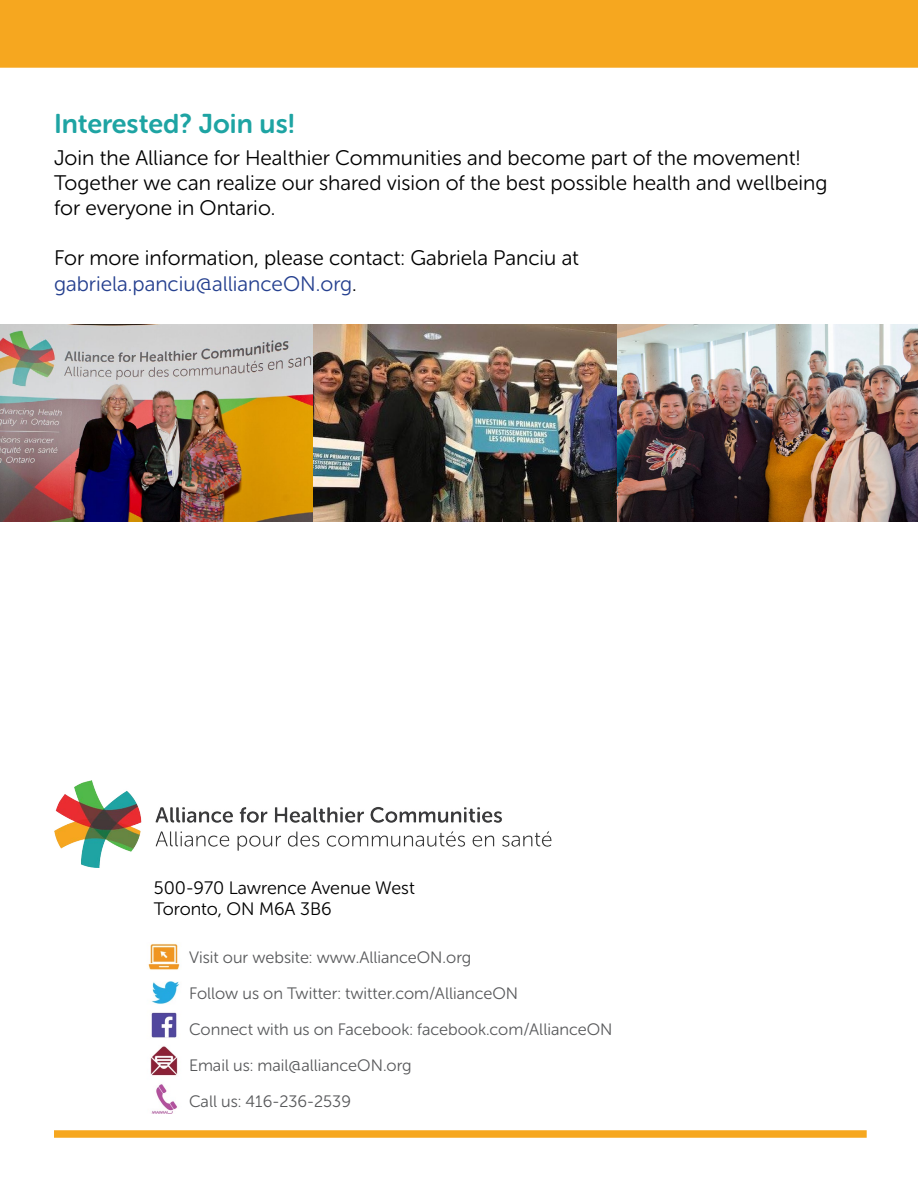
<style>
.page{position:relative;width:918px;height:1188px;background:#fff}
.page>*{position:absolute;margin:0;border:0;box-sizing:border-box;transform-origin:0 0}
.t1{font:27px "Museo Sans Rounded 700";color:#1ea4a3}
.t2{font:21px/25.2px "Museo Sans Rounded 300";color:#000}
.t3{font:18px/21.6px "Museo Sans Rounded 300";color:#000}
.t4{font:16.5px/36px "Museo Sans Rounded 300";color:#58595b}
.s1{color:#25408f}
</style>
<div class="page">
<img style="left:148px;top:943px;width:32px;height:171px">
<div style="left:0;top:0;width:918px;height:68px;background:#f6a71f"></div>
<img style="left:312px;top:324px;width:606px;height:198px">
<img style="left:54px;top:780px;width:498px;height:88px">
<div style="left:54px;top:1130px;width:813px;height:8px;background:#f6a71f"></div>
<img style="left:0;top:324px;width:312px;height:198px">
<p class="t1" style="left:54px;top:108px;width:243px">Interested? Join us!</p>
<p class="t2" style="left:54px;top:145px;width:775px">Join the Alliance for Healthier Communities and become part of the movement!<br>Together we can realize our shared vision of the best possible health and wellbeing for everyone in Ontario.</p>
<p class="t2" style="left:54px;top:246px;width:526px">For more information, please contact: Gabriela Panciu at <span class="s1">gabriela.panciu@allianceON.org</span>.</p>
<p class="t3" style="left:154px;top:877px;width:262px">500-970 Lawrence Avenue West<br>Toronto, ON M6A 3B6</p>
<p class="t4" style="left:189px;top:939px;width:425px">Visit our website: www.AllianceON.org<br>Follow us on Twitter: twitter.com/AllianceON<br>Connect with us on Facebook: facebook.com/AllianceON Email us: mail@allianceON.org<br>Call us: 416-236-2539</p>
</div>
